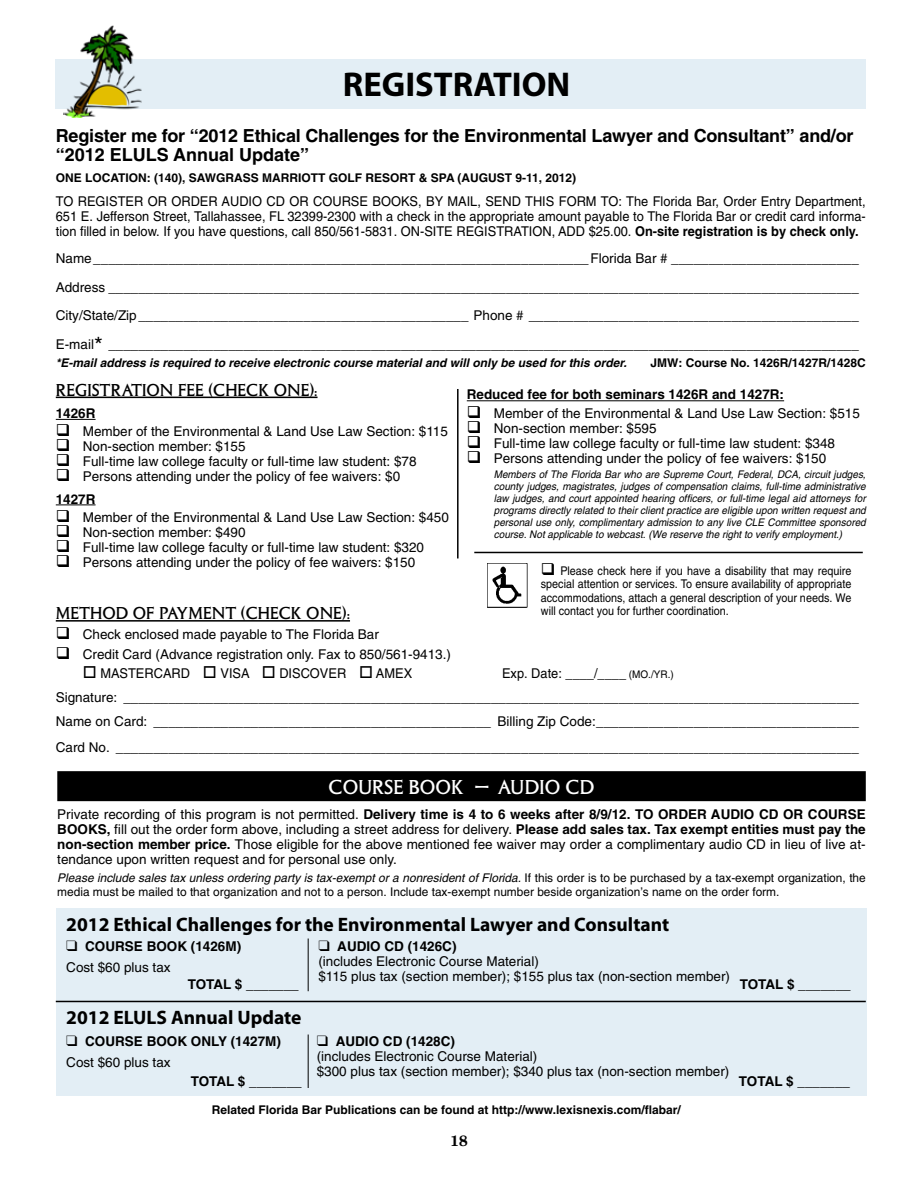
<style>
.page{position:relative;width:918px;height:1188px;background:#fff}
.page>*{position:absolute;margin:0;border:0;box-sizing:border-box;transform-origin:0 0}
.t1{font:700 34.5px "Myriad";color:#000}
.t2{font:21px "Columna Solid DTC";color:#fff}
.t3{font:700 19.5px "Myriad";color:#000}
.t4{font:700 18px/19.5px "Helvetica";letter-spacing:-.01em;color:#000}
.t5{font:18px "Columna Solid DTC";color:#000}
.t6{font:700 15px "New Century Schlbk";color:#000}
.t7{font:13.5px/15px "Helvetica";color:#000}
.t8{font:13.5px/15px "Helvetica";color:#000;text-align:justify;scale:.95 1}
.t9{font:700 13.5px/21px "Helvetica";color:#000}
.t10{font:12px/13.5px "Helvetica";color:#000}
.t11{font:12px/13.5px "Helvetica";color:#000;text-align:justify;scale:.9 1}
.t12{font:700 12px "Helvetica";color:#000}
.t13{font:italic 700 12px "Helvetica";color:#000}
.t14{font:italic 10.5px/12px "Helvetica";color:#000;text-align:justify;scale:.95 1}
.s1{font-weight:700}
.s2{font-size:22.5px}
.s3{font-size:10.5px}
.s4{font-style:italic}
.s5{font-weight:400}
</style>
<div class="page">
<div style="left:56px;top:59px;width:810px;height:49px;background:#e3eef5"></div>
<div style="left:56px;top:908px;width:811px;height:188px;background:#e3eef5"></div>
<div style="left:57px;top:771px;width:809px;height:30px;background:#000"></div>
<hr style="left:308px;top:1035px;width:1px;height:53px;background:#000">
<hr style="left:308px;top:939px;width:1px;height:52px;background:#000">
<hr style="left:56px;top:397px;width:262px;height:1px;background:#000">
<hr style="left:56px;top:419px;width:40px;height:1px;background:#000">
<hr style="left:56px;top:505px;width:40px;height:1px;background:#000">
<hr style="left:467px;top:400px;width:317px;height:1px;background:#000">
<hr style="left:56px;top:620px;width:294px;height:2px;background:#000">
<hr style="left:457px;top:389px;width:2px;height:169px;background:#000">
<hr style="left:56px;top:1001px;width:810px;height:1px;background:#000">
<hr style="left:474px;top:552px;width:389px;height:1px;background:#000">
<img style="left:487px;top:563px;width:40px;height:44px">
<img style="left:63px;top:25px;width:79px;height:92px">
<h1 class="t1" style="left:343px;top:67px;width:229px">REGISTRATION</h1>
<h3 class="t4" style="left:56px;top:125px;width:799px">Register me for “2012 Ethical Challenges for the Environmental Lawyer and Consultant” and/or “2012 ELULS Annual Update”</h3>
<p class="t12" style="left:56px;top:171px;width:151px">ONE LOCATION: (140), Sawgrass</p>
<p class="t12" style="left:262px;top:171px;width:9px">marriott</p>
<p class="t12" style="left:329px;top:171px;width:10px">golf</p>
<p class="t12" style="left:366px;top:171px;width:10px">resort</p>
<p class="t12" style="left:419px;top:171px;width:159px">&amp; Spa (AUGUST 9-11, 2012)</p>
<p class="t8" style="left:56px;top:194px;width:854px">TO REGISTER OR ORDER AUDIO CD OR COURSE BOOKS, BY MAIL, SEND THIS FORM TO: The Florida Bar, Order Entry Department, 651 E. Jefferson Street, Tallahassee, FL 32399-2300 with a check in the appropriate amount payable to The Florida Bar or credit card informa&shy;tion filled in below. If you have questions, call 850/561-5831. ON-SITE REGISTRATION, ADD $25.00. <span class="s1">On-site registration is by check only.</span></p>
<p class="t7" style="left:56px;top:244px;width:805px;line-height:28.5px;text-align:justify">Name__________________________________________________________________Florida Bar # _________________________ Address ____________________________________________________________________________________________________ City/State/Zip____________________________________________ Phone # ____________________________________________ E-mail<span class="s2">*</span> ____________________________________________________________________________________________________</p>
<p class="t13" style="left:56px;top:355px;width:572px">*E-mail address is required to receive electronic course material and will only be used for this order.</p>
<p class="t12" style="left:651px;top:355px;width:217px">JMW: Course No. 1426R/1427R/1428C</p>
<h3 class="t5" style="left:56px;top:379px;width:263px">REGISTRATION FEE (CHECK ONE):</h3>
<p class="t9" style="left:56px;top:403px;width:41px">1426R</p>
<p class="t7" style="left:56px;top:424px;width:394px">❑ Member of the Environmental &amp; Land Use Law Section: $115</p>
<p class="t7" style="left:56px;top:439px;width:191px">❑ Non-section member: $155</p>
<p class="t7" style="left:56px;top:454px;width:362px">❑ Full-time law college faculty or full-time law student: $78</p>
<p class="t7" style="left:56px;top:465px;width:346px;line-height:22.5px">❑ Persons attending under the policy of fee waivers: $0<br><span class="s1">1427R</span></p>
<p class="t7" style="left:56px;top:509px;width:395px">❑ Member of the Environmental &amp; Land Use Law Section: $450</p>
<p class="t7" style="left:56px;top:524px;width:191px">❑ Non-section member: $490</p>
<p class="t7" style="left:56px;top:539px;width:370px">❑ Full-time law college faculty or full-time law student: $320</p>
<p class="t7" style="left:56px;top:554px;width:361px">❑ Persons attending under the policy of fee waivers: $150</p>
<p class="t9" style="left:467px;top:384px;width:319px">Reduced fee for both seminars 1426R and 1427R:</p>
<p class="t7" style="left:467px;top:405px;width:395px">❑ Member of the Environmental &amp; Land Use Law Section: $515</p>
<p class="t7" style="left:467px;top:420px;width:191px">❑ Non-section member: $595</p>
<p class="t7" style="left:467px;top:435px;width:370px">❑ Full-time law college faculty or full-time law student: $348</p>
<p class="t7" style="left:467px;top:450px;width:361px">❑ Persons attending under the policy of fee waivers: $150</p>
<p class="t14" style="left:494px;top:468px;width:393px">Members of The Florida Bar who are Supreme Court, Federal, DCA, circuit judges, county judges, magistrates, judges of compensation claims, full-time administrative law judges, and court appointed hearing officers, or full-time legal aid attorneys for programs directly related to their client practice are eligible upon written request and personal use only, complimentary admission to any live CLE Committee sponsored course. Not applicable to webcast. (We reserve the right to verify employment.)</p>
<p class="t11" style="left:541px;top:564px;width:346px">❑ Please check here if you have a disability that may require special attention or services. To ensure availability of appropriate accommodations, attach a general description of your needs. We will contact you for further coordination.</p>
<h3 class="t5" style="left:56px;top:603px;width:296px">METHOD OF PAYMENT (CHECK ONE):</h3>
<p class="t7" style="left:56px;top:627px;width:325px">❑ Check enclosed made payable to The Florida Bar</p>
<p class="t7" style="left:56px;top:646px;width:397px">❑ Credit Card (Advance registration only. Fax to 850/561-9413.)</p>
<p class="t8" style="left:83px;top:666px;width:348px">□ MASTERCARD □ VISA □ DISCOVER □ AMEX</p>
<p class="t8" style="left:56px;top:662px;width:847px;line-height:24px;text-align:left;text-indent:446px">Exp. Date: ____/____ <span class="s3">(MO./YR.)<br></span>Signature: __________________________________________________________________________________________________<br>Name on Card: _____________________________________________ Billing Zip Code:___________________________________</p>
<p class="t7" style="left:56px;top:740px;width:805px">Card No. ___________________________________________________________________________________________________</p>
<h2 class="t2" style="left:329px;top:775px;width:267px">COURSE BOOK — AUDIO CD</h2>
<p class="t7" style="left:57px;top:807px;width:810px;text-align:justify">Private recording of this program is not permitted. <span class="s1">Delivery time is 4 to 6 weeks after 8/9/12. TO ORDER AUDIO CD OR COURSE BOOKS,</span> fill out the order form above, including a street address for delivery. <span class="s1">Please add sales tax. Tax exempt entities must pay the non-section member price.</span> Those eligible for the above mentioned fee waiver may order a complimentary audio CD in lieu of live at&shy;tendance upon written request and for personal use only.</p>
<p class="t10" style="left:57px;top:871px;width:810px"><span class="s4">Please include sales tax unless ordering party is tax-exempt or a nonresident of Florida.</span> If this order is to be purchased by a tax-exempt organization, the media must be mailed to that organization and not to a person. Include tax-exempt number beside organization’s name on the order form.</p>
<h3 class="t3" style="left:66px;top:915px;width:604px">2012 Ethical Challenges for the Environmental Lawyer and Consultant</h3>
<p class="t9" style="left:66px;top:936px;width:176px">❑ COURSE BOOK (1426M)<br><span class="s5">Cost $60 plus tax</span></p>
<p class="t9" style="left:188px;top:973px;width:113px">TOTAL $ _______</p>
<h3 class="t3" style="left:66px;top:1008px;width:237px">2012 ELULS Annual Update</h3>
<p class="t9" style="left:66px;top:1030px;width:216px">❑ COURSE BOOK ONLY (1427M)<br><span class="s5">Cost $60 plus tax</span></p>
<p class="t9" style="left:191px;top:1071px;width:113px">TOTAL $ _______</p>
<p class="t7" style="left:318px;top:939px;width:413px">❑ <span class="s1">AUDIO CD (1426C)<br></span>(includes Electronic Course Material)<br>$115 plus tax (section member); $155 plus tax (non-section member)</p>
<p class="t7" style="left:317px;top:1034px;width:414px">❑ <span class="s1">AUDIO CD (1428C)<br></span>(includes Electronic Course Material)<br>$300 plus tax (section member); $340 plus tax (non-section member)</p>
<p class="t12" style="left:212px;top:1102px;width:471px">Related Florida Bar Publications can be found at http://www.lexisnexis.com/flabar/</p>
<p class="t6" style="left:450px;top:1131px;width:19px">18</p>
<p class="t9" style="left:740px;top:973px;width:113px">TOTAL $ _______</p>
<p class="t9" style="left:739px;top:1071px;width:113px">TOTAL $ _______</p>
</div>
